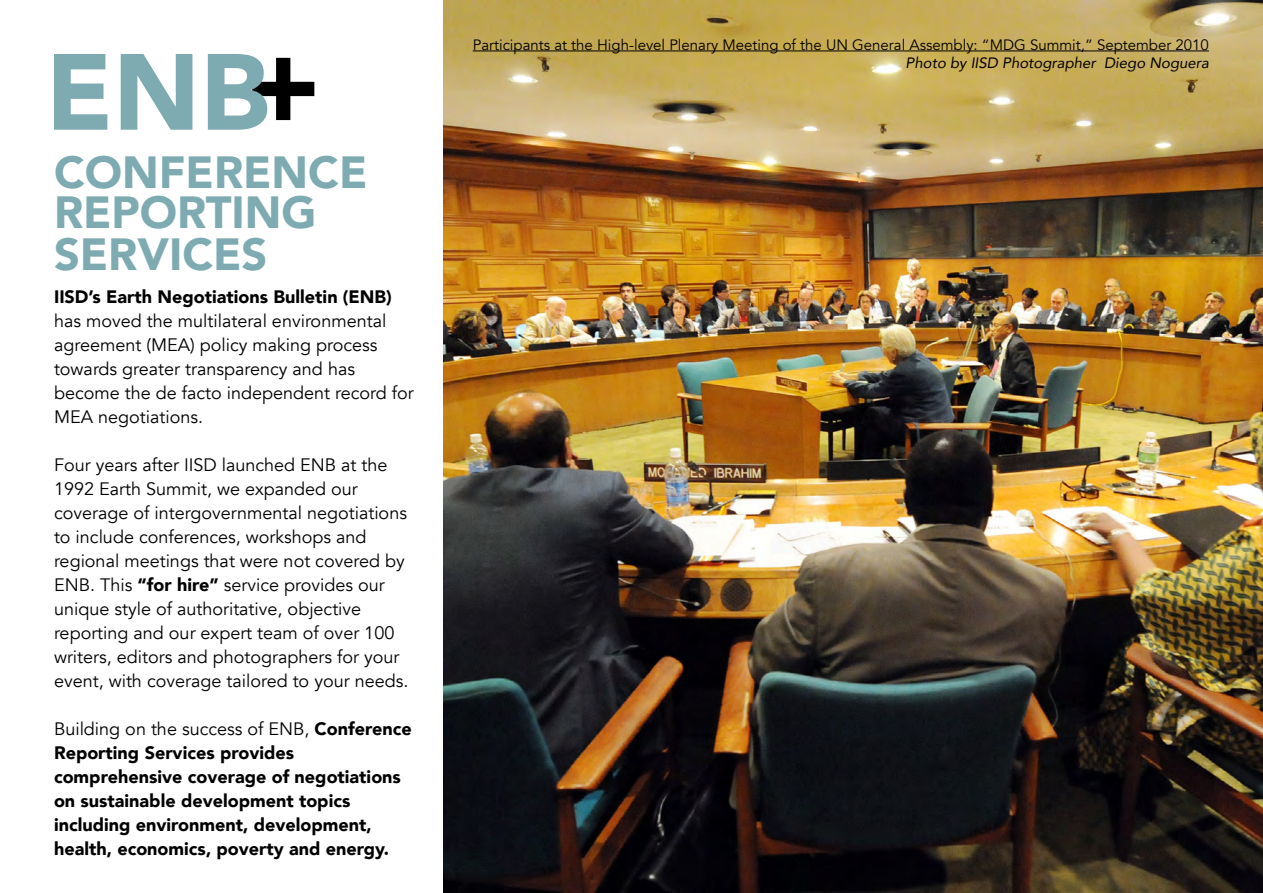
<style>
.page{position:relative;width:1263px;height:893px;background:#fff}
.page>*{position:absolute;margin:0;border:0;box-sizing:border-box;transform-origin:0 0}
.t1{font:900 45px/41.2px "Avenir";color:#7eaab1}
.t2{font:18px/24px "Avenir";color:#000}
.t3{font:900 18px/24px "Avenir";color:#000}
.t4{font:15px "Avenir";color:#000}
.t5{font:italic 15px "Avenir";color:#000}
.s1{font-weight:900}
.s2{font-weight:400}
</style>
<div class="page">
<svg style="left:54px;top:54px;width:260px;height:76px"></svg>
<img style="left:444px;top:0;width:819px;height:893px">
<hr style="left:473px;top:51px;width:736px;height:1px;background:#000">
<h1 class="t1" style="left:54px;top:150px;width:315px">CONFERENCE<br>REPORTING<br>SERVICES</h1>
<p class="t3" style="left:54px;top:284px;width:339px">IISD’s Earth Negotiations Bulletin (ENB)</p>
<p class="t2" style="left:54px;top:309px;width:361px">has moved the multilateral environmental agreement (MEA) policy making process towards greater transparency and has become the de facto independent record for MEA negotiations.</p>
<p class="t2" style="left:54px;top:453px;width:356px">Four years after IISD launched ENB at the 1992 Earth Summit, we expanded our coverage of intergovernmental negotiations to include conferences, workshops and regional meetings that were not covered by ENB. This <span class="s1">“for hire”</span> service provides our unique style of authoritative, objective reporting and our expert team of over 100 writers, editors and photographers for your event, with coverage tailored to your needs.</p>
<p class="t3" style="left:54px;top:716px;width:359px"><span class="s2">Building on the success of ENB,</span> Conference Reporting Services provides comprehensive coverage of negotiations on sustainable development topics including environment, development, health, economics, poverty and energy.</p>
<p class="t4" style="left:473px;top:36px;width:738px">Participants at the High-level Plenary Meeting of the UN General Assembly: “MDG Summit,” September 2010</p>
<p class="t5" style="left:906px;top:53px;width:305px">Photo by IISD Photographer Diego Noguera</p>
</div>
